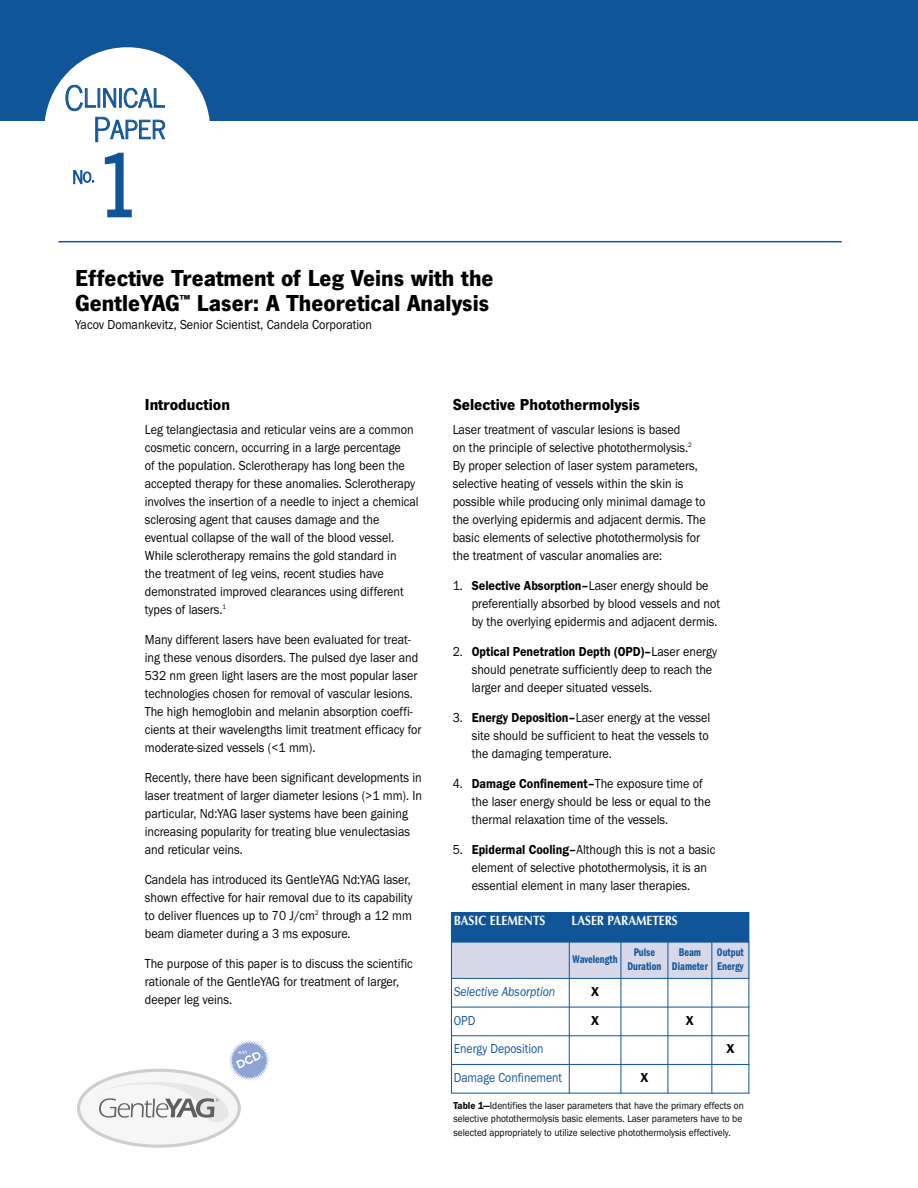
<style>
.page{position:relative;width:918px;height:1188px;background:#fff}
.page>*{position:absolute;margin:0;border:0;box-sizing:border-box;transform-origin:0 0}
.t1{font:100.5px "News Got DCD Ligh";color:#105597}
.t2{font:32.25px/31.5px "News Got DCD Ligh";letter-spacing:-.02em;color:#105597;text-align:right}
.t3{font:700 24px/25.5px "News Got T";color:#000}
.t4{font:17.25px "News Got DCD Ligh";color:#105597}
.t5{font:700 16.5px "News Got T";color:#000}
.t6{font:13.5px/18px "Franklin Got T";color:#000;scale:.9 1}
.t7{font:13.5px "Franklin Got T";color:#105597;scale:.87 1}
.t8{font:700 13.5px "Optima";color:#fff;scale:.87 1}
.t9{font:italic 13.5px "Franklin Got T";color:#105597;scale:.87 1}
.t10{font:600 13.5px "Franklin Got T";color:#000}
.t11{font:600 condensed 11.55px/13.5px "Franklin Got T";color:#105597;text-align:center;scale:.89 1}
.t12{font:10.5px/13.5px "Franklin Got T";color:#000;scale:.9 1}
.s1{font-weight:600}
</style>
<div class="page">
<div style="left:0;top:0;width:918px;height:122px;background:#105597"></div>
<hr style="left:59px;top:241px;width:783px;height:1px;background:#105597">
<div style="left:44px;top:47px;width:166px;height:166px;background:#fff;border-radius:50%"></div>
<div style="left:451px;top:912px;width:118px;height:30px;background:#105597"></div>
<div style="left:569px;top:912px;width:180px;height:30px;background:#105597"></div>
<div style="left:451px;top:942px;width:118px;height:36px;background:#d7d9e9"></div>
<div style="left:569px;top:942px;width:52px;height:36px;background:#d7d9e9"></div>
<div style="left:621px;top:942px;width:47px;height:36px;background:#d7d9e9"></div>
<div style="left:668px;top:942px;width:44px;height:36px;background:#d7d9e9"></div>
<div style="left:712px;top:942px;width:37px;height:36px;background:#d7d9e9"></div>
<hr style="left:451px;top:912px;width:1px;height:182px;background:#105597">
<hr style="left:569px;top:912px;width:1px;height:182px;background:#105597">
<hr style="left:621px;top:941px;width:1px;height:153px;background:#105597">
<hr style="left:668px;top:941px;width:1px;height:153px;background:#105597">
<hr style="left:711px;top:941px;width:1px;height:153px;background:#105597">
<hr style="left:748px;top:912px;width:1px;height:182px;background:#105597">
<hr style="left:451px;top:941px;width:298px;height:2px;background:#105597">
<hr style="left:451px;top:978px;width:298px;height:1px;background:#105597">
<hr style="left:451px;top:1007px;width:298px;height:1px;background:#105597">
<hr style="left:451px;top:1035px;width:298px;height:1px;background:#105597">
<hr style="left:451px;top:1064px;width:298px;height:1px;background:#105597">
<hr style="left:451px;top:1093px;width:298px;height:1px;background:#105597">
<div style="left:79px;top:1070px;width:160px;height:76px;background:#f6f6f6;border-radius:50%"></div>
<div style="left:77px;top:1069px;width:164px;height:79px;border:3px solid #cecece;border-radius:50%"></div>
<svg style="left:99px;top:1040px;width:171px;height:83px"></svg>
<h2 class="t2" style="left:64px;top:80px;width:103px">Clinical<br>Paper</h2>
<p class="t4" style="left:72px;top:166px;width:24px">No.</p>
<h1 class="t1" style="left:103px;top:122px;width:32px">1</h1>
<h3 class="t3" style="left:75px;top:267px;width:420px">Effective Treatment of Leg Veins with the<br>GentleYAG<sup>™</sup> Laser: A Theoretical Analysis</h3>
<p class="t6" style="left:75px;top:317px;width:332px">Yacov Domankevitz, Senior Scientist, Candela Corporation</p>
<p class="t5" style="left:145px;top:399px;width:87px">Introduction</p>
<p class="t6" style="left:145px;top:422px;width:306px">Leg telangiectasia and reticular veins are a common cosmetic concern, occurring in a large percentage<br>of the population. Sclerotherapy has long been the accepted therapy for these anomalies. Sclerotherapy involves the insertion of a needle to inject a chemical sclerosing agent that causes damage and the eventual collapse of the wall of the blood vessel.<br>While sclerotherapy remains the gold standard in<br>the treatment of leg veins, recent studies have demonstrated improved clearances using different types of lasers.<sup>1</sup></p>
<p class="t6" style="left:145px;top:632px;width:309px">Many different lasers have been evaluated for treat&shy;ing these venous disorders. The pulsed dye laser and 532 nm green light lasers are the most popular laser technologies chosen for removal of vascular lesions.<br>The high hemoglobin and melanin absorption coeffi&shy;cients at their wavelengths limit treatment efficacy for moderate-sized vessels (&lt;1 mm).</p>
<p class="t6" style="left:145px;top:770px;width:310px">Recently, there have been significant developments in laser treatment of larger diameter lesions (&gt;1 mm). In particular, Nd:YAG laser systems have been gaining increasing popularity for treating blue venulectasias and reticular veins.</p>
<p class="t6" style="left:145px;top:872px;width:299px;text-align:justify">Candela has introduced its GentleYAG Nd:YAG laser, shown effective for hair removal due to its capability to deliver fluences up to 70 J/cm<sup>2</sup> through a 12 mm beam diameter during a 3 ms exposure.</p>
<p class="t6" style="left:145px;top:956px;width:299px">The purpose of this paper is to discuss the scientific rationale of the GentleYAG for treatment of larger, deeper leg veins.</p>
<p class="t5" style="left:453px;top:399px;width:189px">Selective Photothermolysis</p>
<p class="t6" style="left:453px;top:422px;width:283px">Laser treatment of vascular lesions is based<br>on the principle of selective photothermolysis.<sup>2<br></sup>By proper selection of laser system parameters, selective heating of vessels within the skin is possible while producing only minimal damage to the overlying epidermis and adjacent dermis. The basic elements of selective photothermolysis for the treatment of vascular anomalies are:</p>
<p class="t6" style="left:472px;top:578px;width:277px;text-indent:-19px">1. <span class="s1">Selective Absorption–</span>Laser energy should be preferentially absorbed by blood vessels and not by the overlying epidermis and adjacent dermis.</p>
<p class="t6" style="left:472px;top:644px;width:274px;text-indent:-19px">2. <span class="s1">Optical Penetration Depth (OPD)–</span>Laser energy should penetrate sufficiently deep to reach the larger and deeper situated vessels.</p>
<p class="t6" style="left:472px;top:709px;width:267px;text-align:justify;text-indent:-19px">3. <span class="s1">Energy Deposition–</span>Laser energy at the vessel site should be sufficient to heat the vessels to the damaging temperature.</p>
<p class="t6" style="left:472px;top:775px;width:267px;text-indent:-19px">4. <span class="s1">Damage Confinement–</span>The exposure time of the laser energy should be less or equal to the thermal relaxation time of the vessels.</p>
<p class="t6" style="left:472px;top:841px;width:272px;text-indent:-19px">5. <span class="s1">Epidermal Cooling–</span>Although this is not a basic element of selective photothermolysis, it is an essential element in many laser therapies.</p>
<p class="t8" style="left:454px;top:915px;width:107px">BASIC ELEMENTS</p>
<p class="t8" style="left:572px;top:915px;width:124px">LASER PARAMETERS</p>
<p class="t11" style="left:573px;top:953px;width:52px">Wavelength</p>
<p class="t11" style="left:628px;top:947px;width:39px">Pulse<br>Duration</p>
<p class="t11" style="left:672px;top:947px;width:42px">Beam<br>Diameter</p>
<p class="t11" style="left:717px;top:947px;width:32px;text-align:left">Output<br>Energy</p>
<p class="t9" style="left:454px;top:987px;width:118px">Selective Absorption</p>
<p class="t10" style="left:591px;top:987px;width:9px">X</p>
<p class="t7" style="left:454px;top:1016px;width:26px">OPD</p>
<p class="t10" style="left:591px;top:1016px;width:9px">X</p>
<p class="t10" style="left:686px;top:1016px;width:9px">X</p>
<p class="t7" style="left:454px;top:1044px;width:105px">Energy Deposition</p>
<p class="t10" style="left:726px;top:1044px;width:9px">X</p>
<p class="t7" style="left:454px;top:1073px;width:126px">Damage Confinement</p>
<p class="t10" style="left:640px;top:1073px;width:9px">X</p>
<p class="t12" style="left:454px;top:1099px;width:324px"><span class="s1">Table 1—</span>Identifies the laser parameters that have the primary effects on selective photothermolysis basic elements. Laser parameters have to be selected appropriately to utilize selective photothermolysis effectively.</p>
</div>
